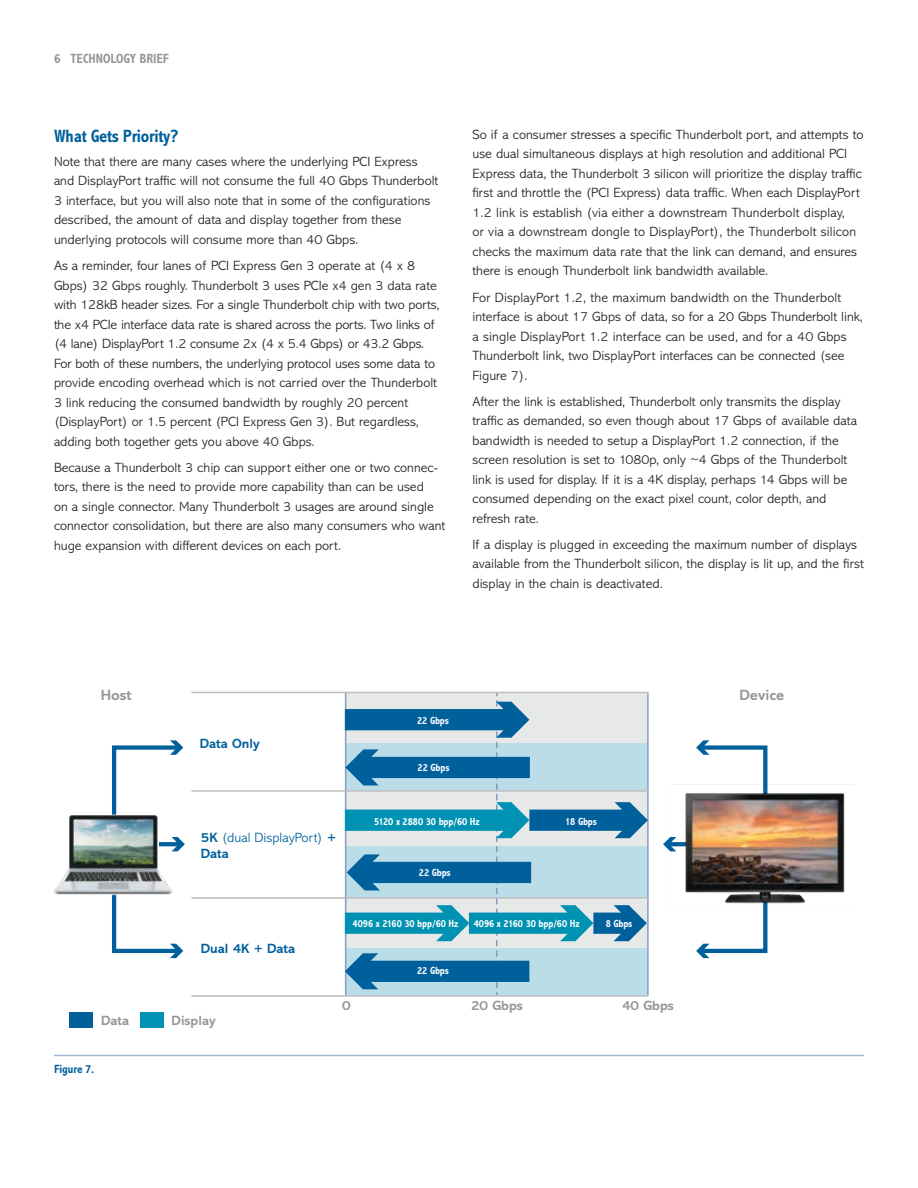
<style>
.page{position:relative;width:918px;height:1188px;background:#fff}
.page>*{position:absolute;margin:0;border:0;box-sizing:border-box;transform-origin:0 0}
.t1{font:700 condensed 18px "Abadi MT Pro";letter-spacing:-.01em;color:#00609c}
.t2{font:700 15px "Abadi MT Pro";color:#949698}
.t3{font:300 13.5px/19.5px "Abadi MT Pro";color:#231f20}
.t4{font:700 13.5px "Abadi MT Pro";color:#949698}
.t5{font:300 13.5px/16.2px "Abadi MT Pro";color:#00609c}
.t6{font:700 13.5px "Abadi MT Pro";color:#00609c}
.t7{font:700 condensed 13.5px "Abadi MT Pro";color:#949698}
.t8{font:700 condensed 12px "Abadi MT Pro";color:#00609c}
.t9{font:700 condensed 10.5px "Abadi MT Pro";color:#fff}
.s1{font-weight:700}
</style>
<div class="page">
<div style="left:140px;top:1013px;width:23px;height:15px;background:#0092b3"></div>
<svg style="left:696px;top:740px;width:74px;height:45px"></svg>
<svg style="left:696px;top:908px;width:72px;height:50px"></svg>
<svg style="left:663px;top:837px;width:9px;height:14px"></svg>
<svg style="left:112px;top:740px;width:71px;height:75px"></svg>
<svg style="left:112px;top:895px;width:71px;height:63px"></svg>
<img style="left:672px;top:785px;width:173px;height:123px">
<img style="left:54px;top:815px;width:119px;height:80px">
<hr style="left:647px;top:693px;width:2px;height:302px;background:#829bc4">
<svg style="left:159px;top:842px;width:13px;height:4px"></svg>
<svg style="left:172px;top:837px;width:13px;height:14px"></svg>
<div style="left:69px;top:1013px;width:24px;height:15px;background:#00609c"></div>
<hr style="left:191px;top:790px;width:457px;height:2px;background:#bcbec0">
<hr style="left:191px;top:995px;width:457px;height:2px;background:#bcbec0">
<hr style="left:191px;top:692px;width:457px;height:1px;background:#bcbec0">
<hr style="left:191px;top:897px;width:457px;height:2px;background:#bcbec0">
<svg style="left:345px;top:693px;width:303px;height:302px;background:#8cbcd1"></svg>
<hr style="left:54px;top:1055px;width:810px;height:1px;background:#9db7d4">
<p class="t7" style="left:54px;top:51px;width:117px">6 TECHNOLOGY BRIEF</p>
<h1 class="t1" style="left:54px;top:126px;width:126px">What Gets Priority?</h1>
<p class="t3" style="left:54px;top:152px;width:386px">Note that there are many cases where the underlying PCI Express and DisplayPort traffic will not consume the full 40 Gbps Thunderbolt 3 interface, but you will also note that in some of the configurations described, the amount of data and display together from these underlying protocols will consume more than 40 Gbps.</p>
<p class="t3" style="left:54px;top:256px;width:387px">As a reminder, four lanes of PCI Express Gen 3 operate at (4 x 8<br>Gbps) 32 Gbps roughly. Thunderbolt 3 uses PCIe x4 gen 3 data rate with 128kB header sizes. For a single Thunderbolt chip with two ports, the x4 PCIe interface data rate is shared across the ports. Two links of (4 lane) DisplayPort 1.2 consume 2x (4 x 5.4 Gbps) or 43.2 Gbps.<br>For both of these numbers, the underlying protocol uses some data to provide encoding overhead which is not carried over the Thunderbolt 3 link reducing the consumed bandwidth by roughly 20 percent (DisplayPort) or 1.5 percent (PCI Express Gen 3). But regardless, adding both together gets you above 40 Gbps.</p>
<p class="t3" style="left:54px;top:458px;width:393px">Because a Thunderbolt 3 chip can support either one or two connec&shy;tors, there is the need to provide more capability than can be used<br>on a single connector. Many Thunderbolt 3 usages are around single connector consolidation, but there are also many consumers who want huge expansion with different devices on each port.</p>
<p class="t3" style="left:472px;top:125px;width:392px">So if a consumer stresses a specific Thunderbolt port, and attempts to use dual simultaneous displays at high resolution and additional PCI Express data, the Thunderbolt 3 silicon will prioritize the display traffic first and throttle the (PCI Express) data traffic. When each DisplayPort 1.2 link is establish (via either a downstream Thunderbolt display,<br>or via a downstream dongle to DisplayPort), the Thunderbolt silicon checks the maximum data rate that the link can demand, and ensures there is enough Thunderbolt link bandwidth available.</p>
<p class="t3" style="left:472px;top:288px;width:392px">For DisplayPort 1.2, the maximum bandwidth on the Thunderbolt interface is about 17 Gbps of data, so for a 20 Gbps Thunderbolt link, a single DisplayPort 1.2 interface can be used, and for a 40 Gbps Thunderbolt link, two DisplayPort interfaces can be connected (see Figure 7).</p>
<p class="t3" style="left:472px;top:392px;width:386px">After the link is established, Thunderbolt only transmits the display traffic as demanded, so even though about 17 Gbps of available data bandwidth is needed to setup a DisplayPort 1.2 connection, if the screen resolution is set to 1080p, only ~4 Gbps of the Thunderbolt link is used for display. If it is a 4K display, perhaps 14 Gbps will be consumed depending on the exact pixel count, color depth, and refresh rate.</p>
<p class="t3" style="left:472px;top:535px;width:393px">If a display is plugged in exceeding the maximum number of displays available from the Thunderbolt silicon, the display is lit up, and the first display in the chain is deactivated.</p>
<p class="t2" style="left:101px;top:686px;width:32px">Host</p>
<p class="t6" style="left:200px;top:736px;width:62px">Data Only</p>
<p class="t9" style="left:417px;top:715px;width:33px">22 Gbps</p>
<p class="t9" style="left:418px;top:762px;width:33px">22 Gbps</p>
<p class="t2" style="left:739px;top:686px;width:46px">Device</p>
<p class="t4" style="left:101px;top:1012px;width:30px">Data</p>
<p class="t8" style="left:54px;top:1063px;width:42px">Figure 7.</p>
<p class="t5" style="left:201px;top:829px;width:137px"><span class="s1">5K</span> (dual DisplayPort) <span class="s1">+<br>Data</span></p>
<p class="t6" style="left:201px;top:941px;width:96px">Dual 4K + Data</p>
<p class="t9" style="left:374px;top:816px;width:107px">5120 x 2880 30 bpp/60 Hz</p>
<p class="t9" style="left:565px;top:816px;width:33px">18 Gbps</p>
<p class="t9" style="left:419px;top:867px;width:33px">22 Gbps</p>
<p class="t9" style="left:353px;top:917px;width:107px">4096 x 2160 30 bpp/60 Hz</p>
<p class="t9" style="left:474px;top:917px;width:107px">4096 x 2160 30 bpp/60 Hz</p>
<p class="t9" style="left:606px;top:917px;width:28px">8 Gbps</p>
<p class="t9" style="left:417px;top:965px;width:33px">22 Gbps</p>
<p class="t4" style="left:172px;top:1012px;width:46px">Display</p>
<p class="t4" style="left:342px;top:998px;width:10px">0</p>
<p class="t4" style="left:471px;top:998px;width:53px">20 Gbps</p>
<p class="t4" style="left:622px;top:998px;width:53px">40 Gbps</p>
</div>
